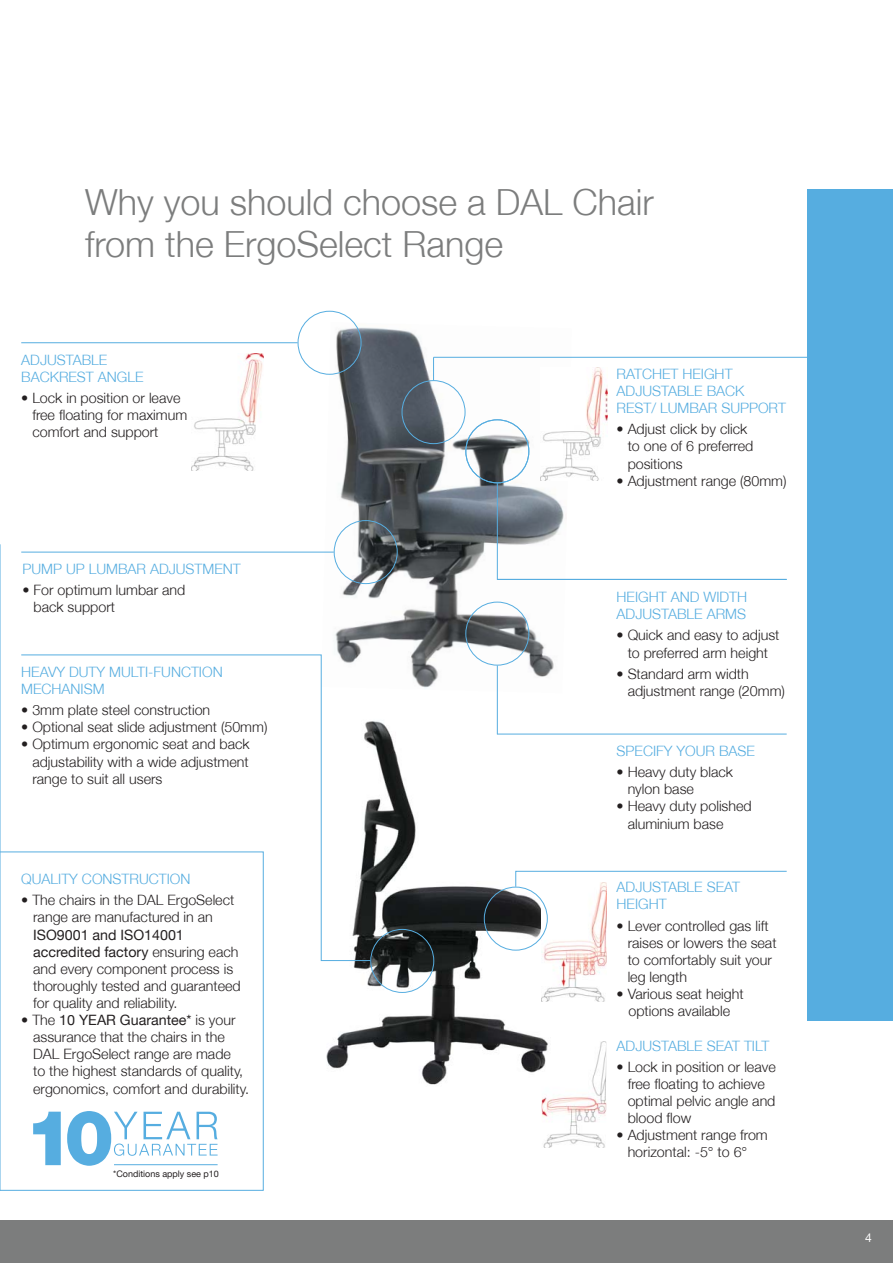
<style>
.page{position:relative;width:893px;height:1263px;background:#fff}
.page>*{position:absolute;margin:0;border:0;box-sizing:border-box;transform-origin:0 0}
.t1{font:300 36px/42px "Helvetica Neue";color:#7c7d7d}
.t2{font:300 14.25px/17.1px "Helvetica Neue";color:#231f20}
.t3{font:300 14.25px/17.1px "Helvetica Neue";color:#56ade0}
.t4{font:12px "Helvetica Neue";color:#fff}
.t5{font:9px "Helvetica Neue";color:#231f20}
.s1{font-weight:400}
</style>
<div class="page">
<img style="left:321px;top:708px;width:229px;height:377px">
<img style="left:321px;top:322px;width:251px;height:371px">
<img style="left:542px;top:887px;width:64px;height:115px">
<img style="left:540px;top:368px;width:68px;height:113px">
<img style="left:542px;top:1041px;width:64px;height:107px">
<img style="left:191px;top:353px;width:73px;height:118px">
<hr style="left:434px;top:357px;width:438px;height:1px;background:#56ade0">
<div style="left:402px;top:380px;width:63px;height:64px;border:1px solid #56ade0;border-radius:50%"></div>
<hr style="left:21px;top:342px;width:277px;height:1px;background:#56ade0">
<div style="left:298px;top:311px;width:63px;height:64px;border:1px solid #56ade0;border-radius:50%"></div>
<div style="left:484px;top:887px;width:64px;height:63px;border:1px solid #56ade0;border-radius:50%"></div>
<div style="left:370px;top:929px;width:64px;height:64px;border:1px solid #56ade0;border-radius:50%"></div>
<div style="left:334px;top:520px;width:64px;height:64px;border:1px solid #56ade0;border-radius:50%"></div>
<hr style="left:21px;top:552px;width:313px;height:1px;background:#56ade0">
<svg style="left:21px;top:654px;width:350px;height:307px"></svg>
<svg style="left:515px;top:870px;width:272px;height:17px"></svg>
<div style="left:808px;top:189px;width:85px;height:831px;background:#56ade0"></div>
<svg style="left:433px;top:357px;width:1px;height:23px"></svg>
<hr style="left:497px;top:483px;width:1px;height:97px;background:#56ade0">
<hr style="left:497px;top:579px;width:290px;height:1px;background:#56ade0">
<div style="left:465px;top:419px;width:64px;height:64px;border:1px solid #56ade0;border-radius:50%"></div>
<hr style="left:497px;top:665px;width:1px;height:69px;background:#56ade0">
<hr style="left:497px;top:734px;width:290px;height:1px;background:#56ade0">
<div style="left:465px;top:602px;width:64px;height:63px;border:1px solid #56ade0;border-radius:50%"></div>
<svg style="left:0;top:851px;width:264px;height:340px"></svg>
<div style="left:0;top:1220px;width:893px;height:43px;background:#7c7d7d"></div>
<h1 class="t1" style="left:85px;top:180px;width:570px">Why you should choose a DAL Chair from the ErgoSelect Range</h1>
<p class="t3" style="left:21px;top:351px;width:124px">ADJUSTABLE<br>BACKREST ANGLE</p>
<p class="t2" style="left:32px;top:389px;width:156px;text-indent:-11px">• Lock in position or leave free floating for maximum comfort and support</p>
<p class="t3" style="left:617px;top:365px;width:171px">RATCHET HEIGHT<br>ADJUSTABLE BACK<br>REST/ LUMBAR SUPPORT</p>
<p class="t2" style="left:628px;top:420px;width:127px;text-indent:-11px">• Adjust click by click to one of 6 preferred positions</p>
<p class="t2" style="left:617px;top:472px;width:171px">• Adjustment range (80mm)</p>
<p class="t3" style="left:23px;top:560px;width:220px">PUMP UP LUMBAR ADJUSTMENT</p>
<p class="t2" style="left:34px;top:581px;width:153px;text-indent:-11px">• For optimum lumbar and back support</p>
<p class="t3" style="left:617px;top:588px;width:132px">HEIGHT AND WIDTH<br>ADJUSTABLE ARMS</p>
<p class="t2" style="left:617px;top:626px;width:164px;text-align:center">• Quick and easy to adjust to preferred arm height</p>
<p class="t2" style="left:628px;top:665px;width:159px;text-indent:-11px">• Standard arm width adjustment range (20mm)</p>
<p class="t3" style="left:21px;top:663px;width:203px">HEAVY DUTY MULTI-FUNCTION<br>MECHANISM</p>
<p class="t2" style="left:21px;top:701px;width:190px">• 3mm plate steel construction</p>
<p class="t2" style="left:21px;top:718px;width:248px">• Optional seat slide adjustment (50mm)</p>
<p class="t2" style="left:32px;top:735px;width:219px;text-align:justify;text-indent:-11px">• Optimum ergonomic seat and back adjustability with a wide adjustment range to suit all users</p>
<p class="t3" style="left:617px;top:742px;width:140px">SPECIFY YOUR BASE</p>
<p class="t2" style="left:628px;top:763px;width:107px;text-indent:-11px">• Heavy duty black nylon base</p>
<p class="t2" style="left:628px;top:797px;width:126px;text-indent:-11px">• Heavy duty polished aluminium base</p>
<p class="t3" style="left:21px;top:870px;width:171px">QUALITY CONSTRUCTION</p>
<p class="t2" style="left:33px;top:891px;width:203px;text-indent:-12px">• The chairs in the DAL ErgoSelect range are manufactured in an</p>
<p class="t2" style="left:33px;top:926px;width:209px"><span class="s1">ISO9001 and ISO14001 accredited factory</span> ensuring each and every component process is thoroughly tested and guaranteed for quality and reliability.</p>
<p class="t2" style="left:33px;top:1011px;width:217px;text-indent:-12px">• The <span class="s1">10 YEAR Guarantee*</span> is your assurance that the chairs in the DAL ErgoSelect range are made<br>to the highest standards of quality, ergonomics, comfort and durability.</p>
<p class="t5" style="left:113px;top:1168px;width:107px">*Conditions apply see p10</p>
<p class="t3" style="left:617px;top:878px;width:125px">ADJUSTABLE SEAT<br>HEIGHT</p>
<p class="t2" style="left:628px;top:917px;width:150px;text-indent:-11px">• Lever controlled gas lift raises or lowers the seat to comfortably suit your leg length</p>
<p class="t2" style="left:617px;top:985px;width:128px;text-align:center">• Various seat height options available</p>
<p class="t3" style="left:617px;top:1037px;width:154px">ADJUSTABLE SEAT TILT</p>
<p class="t2" style="left:628px;top:1058px;width:150px;text-indent:-11px">• Lock in position or leave free floating to achieve optimal pelvic angle and blood flow</p>
<p class="t2" style="left:628px;top:1126px;width:142px;text-indent:-11px">• Adjustment range from horizontal: -5° to 6°</p>
<p class="t4" style="left:865px;top:1230px;width:8px">4</p>
</div>
